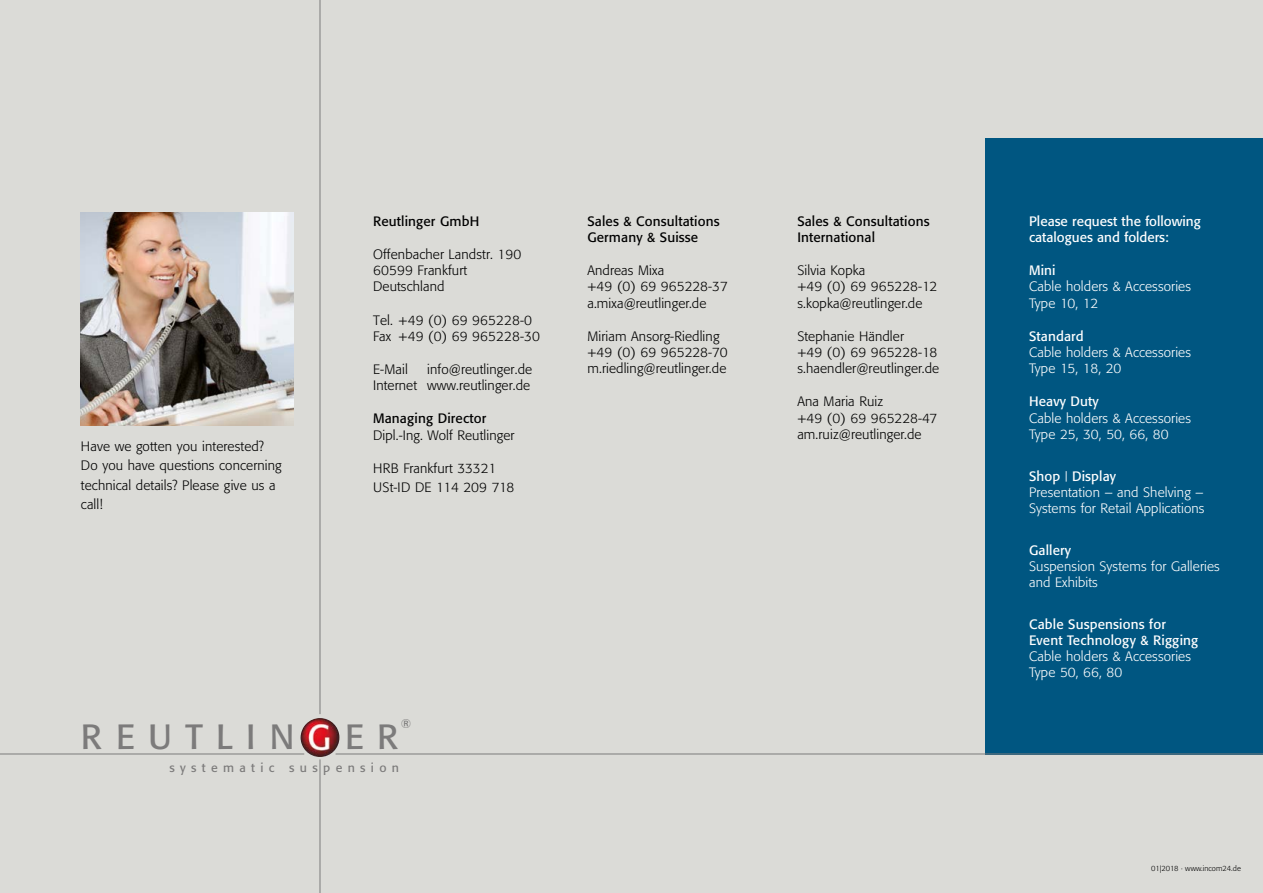
<style>
.page{position:relative;width:1263px;height:893px;background:#dbdbd7}
.page>*{position:absolute;margin:0;border:0;box-sizing:border-box;transform-origin:0 0}
.t1{font:34.8px "Formata";letter-spacing:.385em;color:#7c7b7b}
.t2{font:300 13.5px/16.2px "Formata";letter-spacing:.01em;color:#000}
.t3{font:300 13.5px/16.2px "Formata";letter-spacing:.01em;color:#fff}
.t4{font:13.5px/16.2px "Formata";letter-spacing:.01em;color:#fff}
.t5{font:13.5px/16.2px "Formata";letter-spacing:.01em;color:#000}
.t6{font:12.6px "Formata";color:#7c7b7b}
.t7{font:12.3px "Formata";letter-spacing:.435em;color:#7c7b7b}
.t8{font:300 7.5px "Formata";letter-spacing:.01em;color:#000}
.s1{font-weight:400}
.s2{font-weight:400;font-size:10.5px}
</style>
<div class="page">
<div style="left:985px;top:138px;width:278px;height:617px;background:#005681"></div>
<hr style="left:0;top:754px;width:304px;height:1px;background:#7c7b7b">
<img style="left:300px;top:718px;width:39px;height:39px;border-radius:19px">
<hr style="left:320px;top:759px;width:1px;height:134px;background:#7c7b7b">
<hr style="left:336px;top:754px;width:927px;height:1px;background:#7c7b7b">
<hr style="left:320px;top:0;width:1px;height:714px;background:#7c7b7b">
<img style="left:81px;top:213px;width:213px;height:212px">
<p class="t2" style="left:81px;top:437px;width:202px;line-height:19.5px">Have we gotten you interested?<br>Do you have questions concerning technical details? Please give us a call!</p>
<p class="t5" style="left:373px;top:213px;width:108px">Reutlinger GmbH</p>
<p class="t2" style="left:373px;top:246px;width:150px">Offenbacher Landstr. 190<br>60599 Frankfurt<br>Deutschland</p>
<p class="t2" style="left:373px;top:312px;width:169px">Tel. +49 (0) 69 965228-0<br>Fax +49 (0) 69 965228-30</p>
<p class="t2" style="left:373px;top:361px;width:36px">E-Mail</p>
<p class="t2" style="left:373px;top:361px;width:160px;text-align:right">info@reutlinger.de<br>Internet www.reutlinger.de</p>
<p class="t5" style="left:373px;top:411px;width:115px">Managing Director</p>
<p class="t2" style="left:373px;top:427px;width:143px">Dipl.-Ing. Wolf Reutlinger</p>
<p class="t2" style="left:373px;top:458px;width:143px;line-height:19.5px">HRB Frankfurt 33321<br>USt-ID DE 114 209 718</p>
<p class="t5" style="left:587px;top:213px;width:134px">Sales &amp; Consultations<br>Germany &amp; Suisse</p>
<p class="t2" style="left:587px;top:262px;width:142px">Andreas Mixa<br>+49 (0) 69 965228-37 a.mixa@reutlinger.de</p>
<p class="t2" style="left:587px;top:328px;width:142px">Miriam Ansorg-Riedling +49 (0) 69 965228-70 m.riedling@reutlinger.de</p>
<p class="t5" style="left:797px;top:213px;width:134px">Sales &amp; Consultations<br>International</p>
<p class="t2" style="left:797px;top:262px;width:142px">Silvia Kopka<br>+49 (0) 69 965228-12 s.kopka@reutlinger.de</p>
<p class="t2" style="left:797px;top:328px;width:143px">Stephanie Händler<br>+49 (0) 69 965228-18 s.haendler@reutlinger.de</p>
<p class="t2" style="left:797px;top:394px;width:142px">Ana Maria Ruiz<br>+49 (0) 69 965228-47 am.ruiz@reutlinger.de</p>
<p class="t6" style="left:401px;top:715px;width:12px">®</p>
<h1 class="t1" style="left:81px;top:716px;width:319px">REUTLINGER</h1>
<p class="t7" style="left:170px;top:761px;width:231px">systematic suspension</p>
<p class="t4" style="left:1029px;top:213px;width:173px">Please request the following catalogues and folders:</p>
<p class="t4" style="left:1029px;top:262px;width:28px">Mini</p>
<p class="t3" style="left:1029px;top:279px;width:163px">Cable holders &amp; Accessories<br>Type 10, 12</p>
<p class="t4" style="left:1029px;top:328px;width:56px">Standard</p>
<p class="t3" style="left:1029px;top:344px;width:163px">Cable holders &amp; Accessories<br>Type 15, 18, 20</p>
<p class="t4" style="left:1029px;top:394px;width:71px">Heavy Duty</p>
<p class="t3" style="left:1029px;top:410px;width:163px">Cable holders &amp; Accessories<br>Type 25, 30, 50, 66, 80</p>
<p class="t3" style="left:1029px;top:468px;width:177px"><span class="s1">Shop</span> <span class="s2">|</span> <span class="s1">Display<br></span>Presentation – and Shelving –<br>Systems for Retail Applications</p>
<p class="t4" style="left:1029px;top:542px;width:43px">Gallery</p>
<p class="t3" style="left:1029px;top:558px;width:192px">Suspension Systems for Galleries and Exhibits</p>
<p class="t4" style="left:1029px;top:616px;width:171px">Cable Suspensions for<br>Event Technology &amp; Rigging</p>
<p class="t3" style="left:1029px;top:648px;width:163px">Cable holders &amp; Accessories<br>Type 50, 66, 80</p>
<p class="t8" style="left:1151px;top:864px;width:91px">01|2018 · www.incom24.de</p>
</div>
